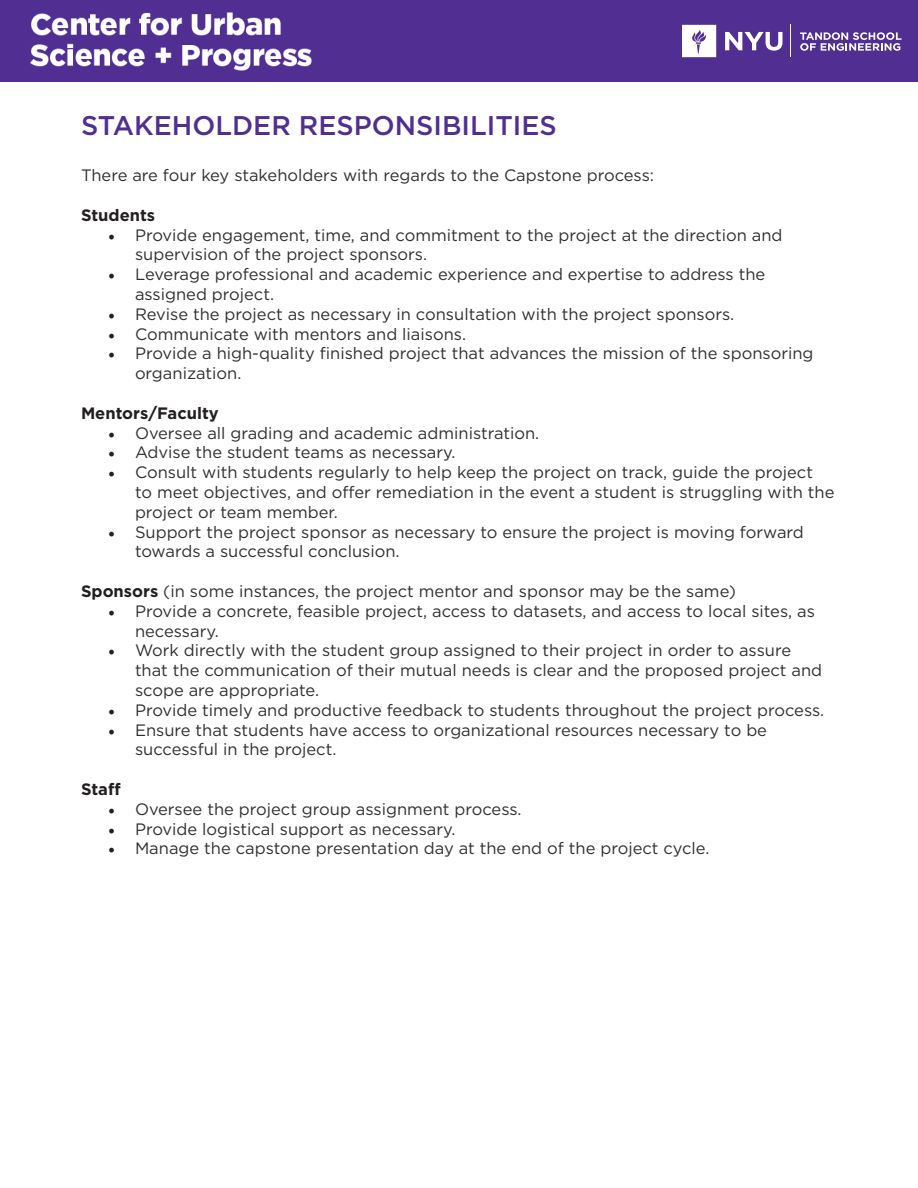
<style>
.page{position:relative;width:918px;height:1188px;background:#fff}
.page>*{position:absolute;margin:0;border:0;box-sizing:border-box;transform-origin:0 0}
.t1{font:500 27px "Gotham";color:#502e92}
.t2{font:16.5px/19.8px "Gotham";color:#312f30}
.t3{font:700 16.5px "Gotham";color:#231f20}
.s1{font-family:"Minion Pro";font-size:18px;color:#231f20}
.s2{font-weight:700;color:#231f20}
</style>
<div class="page">
<div style="left:0;top:0;width:918px;height:82px;background:#502e92"></div>
<img style="left:30px;top:12px;width:282px;height:59px">
<hr style="left:791px;top:25px;width:1px;height:32px;background:#fff">
<svg style="left:725px;top:32px;width:58px;height:19px"></svg>
<svg style="left:682px;top:25px;width:34px;height:32px"></svg>
<svg style="left:800px;top:32px;width:102px;height:19px"></svg>
<p class="t1" style="left:81px;top:108px;width:477px">STAKEHOLDER RESPONSIBILITIES</p>
<p class="t2" style="left:81px;top:165px;width:575px">There are four key stakeholders with regards to the Capstone process:</p>
<p class="t3" style="left:81px;top:204px;width:76px">Students</p>
<p class="t2" style="left:135px;top:224px;width:649px;text-indent:-27px"><span class="s1">•</span> Provide engagement, time, and commitment to the project at the direction and supervision of the project sponsors.</p>
<p class="t2" style="left:135px;top:264px;width:632px;text-indent:-27px"><span class="s1">•</span> Leverage professional and academic experience and expertise to address the assigned project.</p>
<p class="t2" style="left:108px;top:304px;width:628px"><span class="s1">•</span> Revise the project as necessary in consultation with the project sponsors.</p>
<p class="t2" style="left:108px;top:323px;width:360px"><span class="s1">•</span> Communicate with mentors and liaisons.</p>
<p class="t2" style="left:135px;top:343px;width:680px;text-indent:-27px"><span class="s1">•</span> Provide a high-quality finished project that advances the mission of the sponsoring organization.</p>
<p class="t3" style="left:81px;top:402px;width:139px">Mentors/Faculty</p>
<p class="t2" style="left:108px;top:422px;width:433px"><span class="s1">•</span> Oversee all grading and academic administration.</p>
<p class="t2" style="left:108px;top:442px;width:349px"><span class="s1">•</span> Advise the student teams as necessary.</p>
<p class="t2" style="left:135px;top:462px;width:701px;text-indent:-27px"><span class="s1">•</span> Consult with students regularly to help keep the project on track, guide the project<br>to meet objectives, and offer remediation in the event a student is struggling with the project or team member.</p>
<p class="t2" style="left:135px;top:521px;width:670px;text-indent:-27px"><span class="s1">•</span> Support the project sponsor as necessary to ensure the project is moving forward towards a successful conclusion.</p>
<p class="t2" style="left:81px;top:581px;width:657px"><span class="s2">Sponsors</span> (in some instances, the project mentor and sponsor may be the same)</p>
<p class="t2" style="left:135px;top:601px;width:682px;text-indent:-27px"><span class="s1">•</span> Provide a concrete, feasible project, access to datasets, and access to local sites, as necessary.</p>
<p class="t2" style="left:135px;top:640px;width:689px;text-indent:-27px"><span class="s1">•</span> Work directly with the student group assigned to their project in order to assure that the communication of their mutual needs is clear and the proposed project and scope are appropriate.</p>
<p class="t2" style="left:108px;top:700px;width:718px"><span class="s1">•</span> Provide timely and productive feedback to students throughout the project process.</p>
<p class="t2" style="left:135px;top:719px;width:634px;text-indent:-27px"><span class="s1">•</span> Ensure that students have access to organizational resources necessary to be successful in the project.</p>
<p class="t3" style="left:81px;top:778px;width:41px">Staff</p>
<p class="t2" style="left:108px;top:799px;width:415px"><span class="s1">•</span> Oversee the project group assignment process.</p>
<p class="t2" style="left:108px;top:818px;width:349px"><span class="s1">•</span> Provide logistical support as necessary.</p>
<p class="t2" style="left:108px;top:838px;width:603px"><span class="s1">•</span> Manage the capstone presentation day at the end of the project cycle.</p>
</div>
